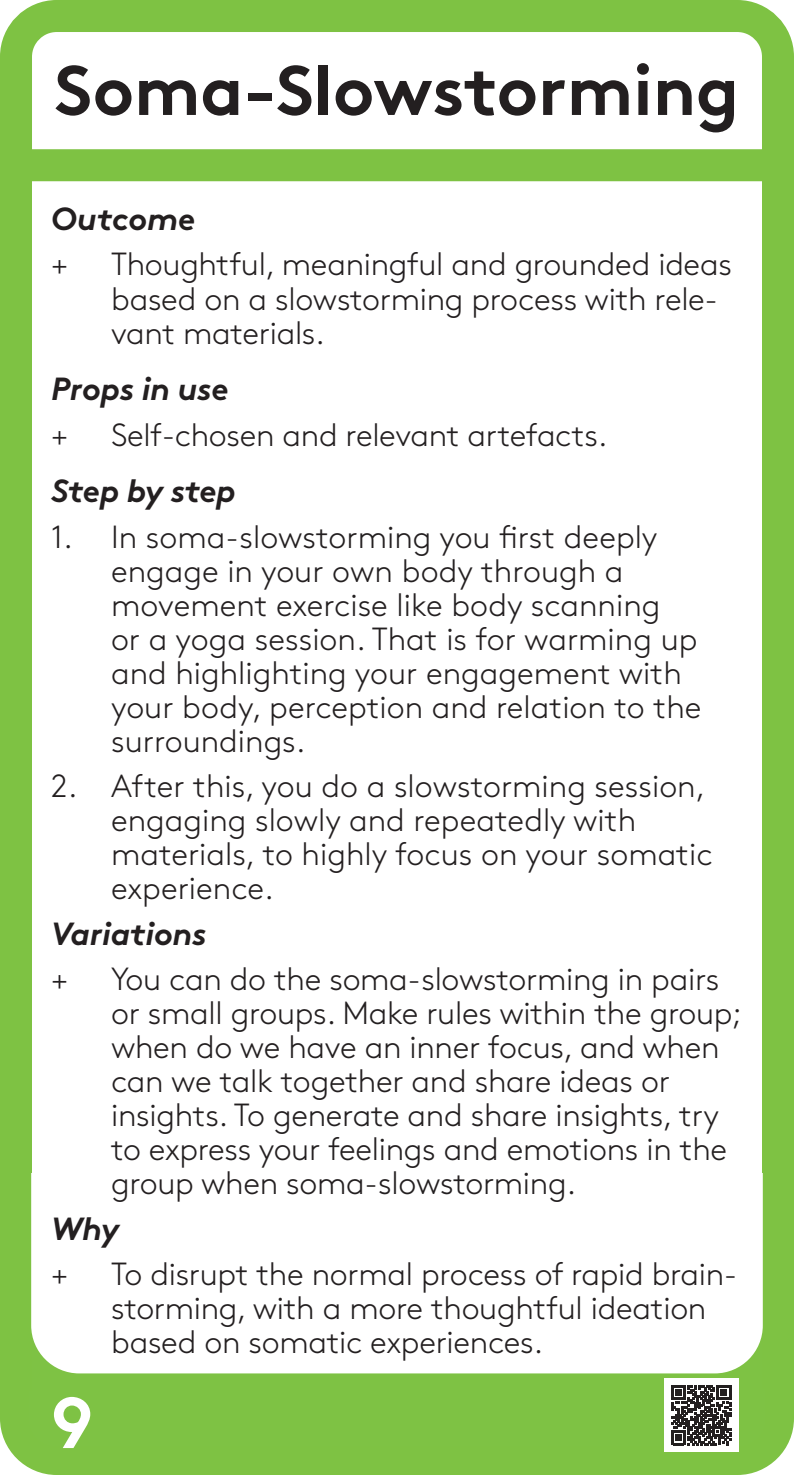
<style>
.page{position:relative;width:794px;height:1475px;background:#fff}
.page>*{position:absolute;margin:0;border:0;box-sizing:border-box;transform-origin:0 0}
.titel_aktivitet{font:700 72px "Brown Std";color:#fff}
.titel_aktivitet-2{font:700 70px "Brown Std";color:#231f20}
.metode_tekst{font:300 32px/34px "Brown Std";letter-spacing:-.01em;color:#231f20}
.metode-overskrift{font:italic 700 32px "Brown Std";letter-spacing:-.01em;color:#231f20}
.metode_tekst-2{font:italic 700 32px "Brown Std";letter-spacing:-.01em;color:#231f20}
</style>
<div class="page">
<div style="left:0;top:1373px;width:794px;height:101px;background:#7ec244"></div>
<svg style="left:0;top:0;width:794px;height:197px"></svg>
<div style="left:0;top:180px;width:31px;height:1210px;background:#7ec243"></div>
<div style="left:763px;top:178px;width:31px;height:1210px;background:#7ec243"></div>
<svg style="left:31px;top:1172px;width:732px;height:201px"></svg>
<div style="left:664px;top:1378px;width:75px;height:73px;background:#fff"></div>
<svg style="left:671px;top:1385px;width:60px;height:59px"></svg>
<p class="titel_aktivitet-2" style="left:55px;top:48px;width:686px">Soma-Slowstorming</p>
<p class="metode-overskrift" style="left:51px;top:199px;width:146px">Outcome</p>
<p class="metode_tekst" style="left:51px;top:248px;width:18px">+</p>
<p class="metode_tekst" style="left:111px;top:248px;width:622px">Thoughtful, meaningful and grounded ideas based on a slowstorming process with rele&shy;vant materials.</p>
<p class="metode-overskrift" style="left:51px;top:369px;width:179px">Props in use</p>
<p class="metode_tekst" style="left:51px;top:418px;width:18px">+</p>
<p class="metode_tekst" style="left:111px;top:418px;width:498px">Self-chosen and relevant artefacts.</p>
<p class="metode-overskrift" style="left:51px;top:471px;width:186px">Step by step</p>
<p class="metode_tekst" style="left:111px;top:520px;width:592px;text-indent:-60px">1. In soma-slowstorming you first deeply engage in your own body through a movement exercise like body scanning<br>or a yoga session. That is for warming up and highlighting your engagement with your body, perception and relation to the surroundings.</p>
<p class="metode_tekst" style="left:111px;top:769px;width:603px;text-indent:-60px">2. After this, you do a slowstorming session, engaging slowly and repeatedly with materials, to highly focus on your somatic experience.</p>
<p class="metode_tekst-2" style="left:51px;top:913px;width:157px">Variations</p>
<p class="metode_tekst" style="left:51px;top:962px;width:18px">+</p>
<p class="metode_tekst" style="left:111px;top:962px;width:632px">You can do the soma-slowstorming in pairs or small groups. Make rules within the group; when do we have an inner focus, and when can we talk together and share ideas or insights. To generate and share insights, try to express your feelings and emotions in the group when soma-slowstorming.</p>
<p class="metode_tekst-2" style="left:51px;top:1208px;width:70px">Why</p>
<p class="metode_tekst" style="left:51px;top:1256px;width:18px">+</p>
<p class="metode_tekst" style="left:111px;top:1256px;width:628px">To disrupt the normal process of rapid brain&shy;storming, with a more thoughtful ideation based on somatic experiences.</p>
<p class="titel_aktivitet" style="left:51px;top:1378px;width:44px">9</p>
</div>
